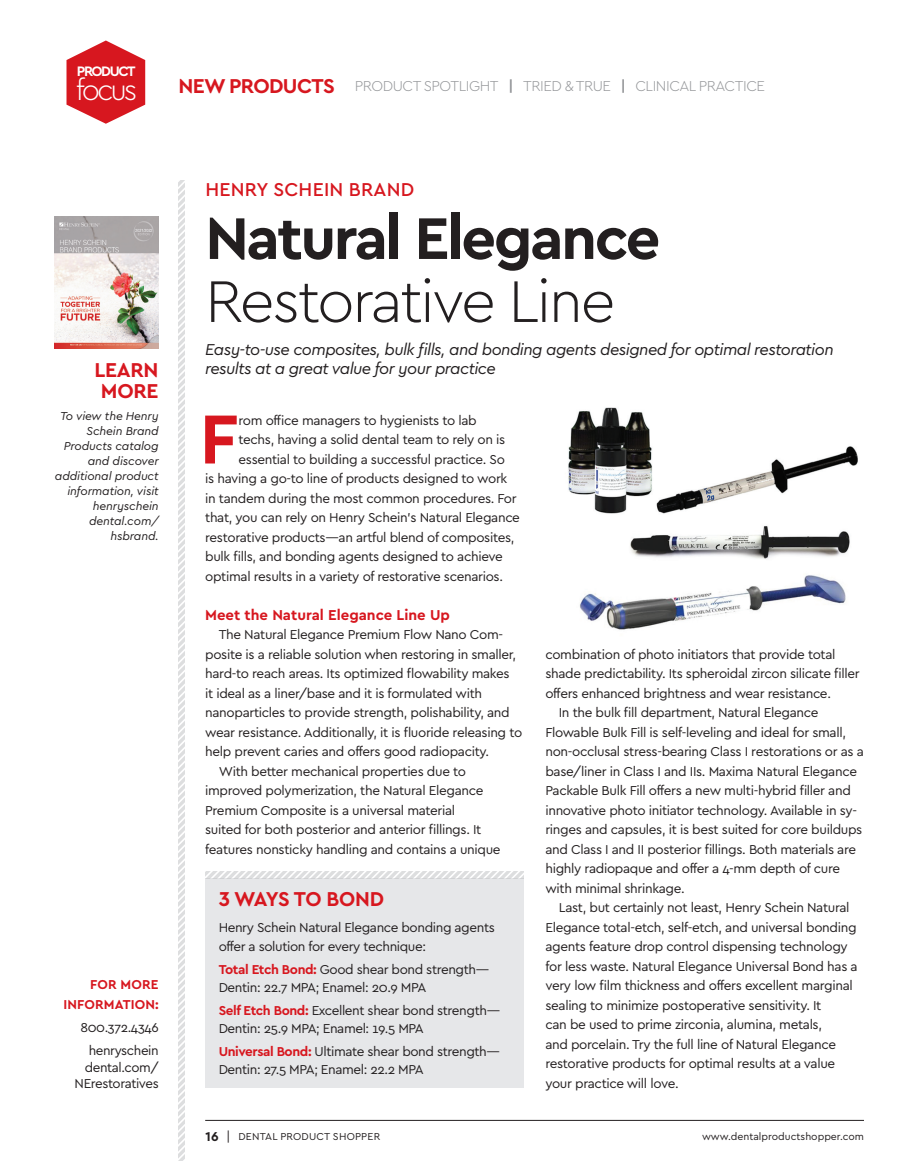
<style>
.page{position:relative;width:918px;height:1161px;background:#fff}
.page>*{position:absolute;margin:0;border:0;box-sizing:border-box;transform-origin:0 0}
.NP_UPGRADED_BODY_FIR{font:700 72.6px "Cera";color:#d7171f}
.NP_HEADLINE_FP__RD{font:700 61.5px/63px "Cera";letter-spacing:-.04em;color:#231f20}
.t1{font:300 29.85px "Cera";letter-spacing:-.1em;color:#fff}
.BP_SIDEBAR_HEAD{font:700 21px "Cera";letter-spacing:-.03em;color:#d7171f}
.NP_SIDE_COLUMN_HEADL{font:700 21px/21px "Cera";letter-spacing:-.015em;color:#d7171f;text-align:center}
.NP_COMPANY_NAME_FP{font:500 19.5px "Cera";letter-spacing:.01em;color:#d7171f}
.NP_SUBHEAD_FP__RD{font:italic 16.5px/19.5px "Cera";letter-spacing:-.035em;color:#231f20}
.t2{font:300 15px "Cera";letter-spacing:-.03em;color:#939598}
.NP_BODY_FP__RD{font:700 15px "Cera";color:#d7171f}
.t3{font:700 14.4px "Cera";letter-spacing:-.1em;color:#fff}
.NP_BODY_FP__RD-2{font:13.5px/19.5px "Cera";letter-spacing:-.025em;color:#231f20}
.NP_UPGRADED_BODY_FIR-2{font:13.5px "Cera";letter-spacing:-.025em;color:#231f20}
.BP_SIDEBAR_HEAD-2{font:13.5px/18px "Cera";letter-spacing:-.03em;color:#231f20}
.t4{font:700 13.5px/19.5px "Cera";letter-spacing:.01em;color:#d7171f;text-align:right}
.NP_SIDE_COLUMN_BODY{font:italic 12px/15px "Cera";letter-spacing:-.01em;color:#231f20;text-align:right}
.t5{font:10.5px "Cera";color:#231f20}
.t6{font:10.5px "Cera";letter-spacing:.02em;color:#231f20}
.s1{font-weight:700}
.s2{font-weight:300}
.s3{font-weight:700;color:#d7171f}
.s4{font-weight:700;font-size:13.5px}
.s5{font-size:13.5px}
</style>
<div class="page">
<svg style="left:178px;top:180px;width:7px;height:981px"></svg>
<hr style="left:205px;top:1120px;width:659px;height:1px;background:#231f20">
<svg style="left:67px;top:41px;width:78px;height:83px"></svg>
<div style="left:205px;top:878px;width:319px;height:210px;background:#e6e7e9"></div>
<svg style="left:205px;top:872px;width:319px;height:6px"></svg>
<img style="left:568px;top:407px;width:290px;height:223px">
<img style="left:54px;top:217px;width:105px;height:131px">
<p class="t3" style="left:77px;top:62px;width:60px">PRODUCT</p>
<p class="t1" style="left:76px;top:70px;width:63px">focus</p>
<p class="BP_SIDEBAR_HEAD" style="left:178px;top:72px;width:158px">NEW PRODUCTS</p>
<p class="t2" style="left:355px;top:76px;width:412px">PRODUCT SPOTLIGHT <span class="s1">|</span> TRIED &amp; TRUE <span class="s1">|</span> CLINICAL PRACTICE</p>
<p class="NP_SIDE_COLUMN_HEADL" style="left:94px;top:358px;width:66px">LEARN<br>MORE</p>
<p class="NP_SIDE_COLUMN_BODY" style="left:55px;top:407px;width:105px">To view the Henry<br>Schein Brand<br>Products catalog and discover additional product information, visit henryschein dental.com/ hsbrand.</p>
<p class="t4" style="left:63px;top:974px;width:97px">FOR MORE<br>INFORMATION:</p>
<p class="NP_BODY_FP__RD-2" style="left:80px;top:1017px;width:80px">800.372.4346</p>
<p class="NP_BODY_FP__RD-2" style="left:75px;top:1042px;width:86px;line-height:16.5px;text-align:right">henryschein dental.com/<br>NErestoratives</p>
<p class="NP_COMPANY_NAME_FP" style="left:205px;top:176px;width:210px">HENRY SCHEIN BRAND</p>
<p class="NP_HEADLINE_FP__RD" style="left:205px;top:204px;width:457px">Natural Elegance<br><span class="s2">Restorative Line</span></p>
<p class="NP_SUBHEAD_FP__RD" style="left:205px;top:339px;width:630px">Easy-to-use composites, bulk fills, and bonding agents designed for optimal restoration results at a great value for your practice</p>
<p class="NP_UPGRADED_BODY_FIR" style="left:200px;top:391px;width:40px">F</p>
<p class="NP_UPGRADED_BODY_FIR-2" style="left:239px;top:411px;width:240px">rom office managers to hygienists to lab</p>
<p class="NP_UPGRADED_BODY_FIR-2" style="left:239px;top:430px;width:268px">techs, having a solid dental team to rely on is</p>
<p class="NP_UPGRADED_BODY_FIR-2" style="left:239px;top:450px;width:268px">essential to building a successful practice. So</p>
<p class="NP_UPGRADED_BODY_FIR-2" style="left:205px;top:470px;width:304px">is having a go-to line of products designed to work</p>
<p class="NP_UPGRADED_BODY_FIR-2" style="left:205px;top:489px;width:313px">in tandem during the most common procedures. For</p>
<p class="NP_UPGRADED_BODY_FIR-2" style="left:205px;top:508px;width:316px">that, you can rely on Henry Schein's Natural Elegance</p>
<p class="NP_UPGRADED_BODY_FIR-2" style="left:205px;top:528px;width:311px">restorative products—an artful blend of composites,</p>
<p class="NP_UPGRADED_BODY_FIR-2" style="left:205px;top:548px;width:299px">bulk fills, and bonding agents designed to achieve</p>
<p class="NP_UPGRADED_BODY_FIR-2" style="left:205px;top:567px;width:299px">optimal results in a variety of restorative scenarios.</p>
<p class="NP_BODY_FP__RD" style="left:205px;top:604px;width:246px">Meet the Natural Elegance Line Up</p>
<p class="NP_BODY_FP__RD-2" style="left:205px;top:624px;width:319px;text-indent:14px">The Natural Elegance Premium Flow Nano Com&shy;posite is a reliable solution when restoring in smaller, hard-to reach areas. Its optimized flowability makes<br>it ideal as a liner/base and it is formulated with nanoparticles to provide strength, polishability, and wear resistance. Additionally, it is fluoride releasing to help prevent caries and offers good radiopacity.</p>
<p class="NP_BODY_FP__RD-2" style="left:205px;top:761px;width:297px;text-indent:14px">With better mechanical properties due to improved polymerization, the Natural Elegance Premium Composite is a universal material<br>suited for both posterior and anterior fillings. It features nonsticky handling and contains a unique</p>
<p class="BP_SIDEBAR_HEAD" style="left:219px;top:885px;width:167px">3 WAYS TO BOND</p>
<p class="BP_SIDEBAR_HEAD-2" style="left:219px;top:917px;width:278px;line-height:19.5px">Henry Schein Natural Elegance bonding agents offer a solution for every technique:</p>
<p class="BP_SIDEBAR_HEAD-2" style="left:219px;top:960px;width:272px"><span class="s3">Total Etch Bond:</span> Good shear bond strength—<br>Dentin: 22.7 MPA; Enamel: 20.9 MPA</p>
<p class="BP_SIDEBAR_HEAD-2" style="left:219px;top:1001px;width:283px"><span class="s3">Self Etch Bond:</span> Excellent shear bond strength—<br>Dentin: 25.9 MPA; Enamel: 19.5 MPA</p>
<p class="BP_SIDEBAR_HEAD-2" style="left:219px;top:1042px;width:283px"><span class="s3">Universal Bond:</span> Ultimate shear bond strength—<br>Dentin: 27.5 MPA; Enamel: 22.2 MPA</p>
<p class="NP_BODY_FP__RD-2" style="left:545px;top:644px;width:316px">combination of photo initiators that provide total shade predictability. Its spheroidal zircon silicate filler offers enhanced brightness and wear resistance.</p>
<p class="NP_BODY_FP__RD-2" style="left:545px;top:702px;width:320px;text-indent:14px">In the bulk fill department, Natural Elegance Flowable Bulk Fill is self-leveling and ideal for small, non-occlusal stress-bearing Class I restorations or as a base/liner in Class I and IIs. Maxima Natural Elegance Packable Bulk Fill offers a new multi-hybrid filler and innovative photo initiator technology. Available in sy&shy;ringes and capsules, it is best suited for core buildups and Class I and II posterior fillings. Both materials are highly radiopaque and offer a 4-mm depth of cure with minimal shrinkage.</p>
<p class="NP_BODY_FP__RD-2" style="left:545px;top:897px;width:314px;text-indent:14px">Last, but certainly not least, Henry Schein Natural Elegance total-etch, self-etch, and universal bonding agents feature drop control dispensing technology for less waste. Natural Elegance Universal Bond has a very low film thickness and offers excellent marginal sealing to minimize postoperative sensitivity. It<br>can be used to prime zirconia, alumina, metals,<br>and porcelain. Try the full line of Natural Elegance restorative products for optimal results at a value your practice will love.</p>
<p class="t6" style="left:205px;top:1130px;width:176px"><span class="s4">16</span> <span class="s5">|</span> DENTAL PRODUCT SHOPPER</p>
<p class="t5" style="left:702px;top:1130px;width:164px">www.dentalproductshopper.com</p>
</div>
